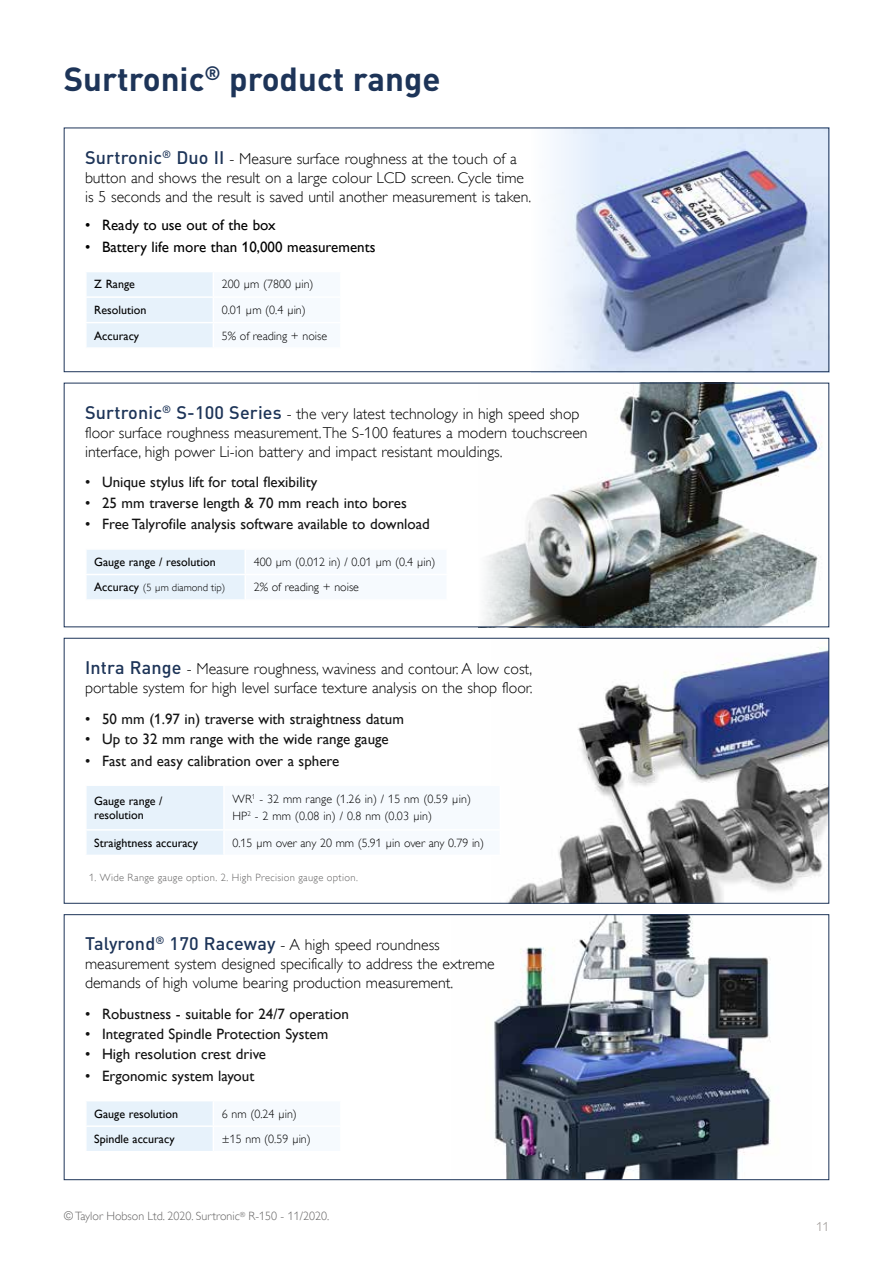
<style>
.page{position:relative;width:893px;height:1263px;background:#fff}
.page>*{position:absolute;margin:0;border:0;box-sizing:border-box;transform-origin:0 0}
.t1{font:700 33px "DIN";color:#1d3458}
.t2{font:300 15.75px/18.9px "Gill Alt One";color:#000}
.t3{font:300 15.75px "Gill Sans";color:#000}
.t4{font:15px "Gill Alt One";color:#131313}
.t5{font:15px "Gill Alt One";color:#000}
.t6{font:300 12.75px "Gill Alt One";color:#918c89}
.t7{font:300 12px/16.5px "Gill Alt One";color:#000}
.t8{font:12px/14.4px "Gill Alt One";color:#000}
.t9{font:300 12px "Gill Alt One";color:#646363}
.t10{font:300 10.5px "Gill Alt One";letter-spacing:.035em;color:#646363}
.t11{font:300 10.5px "Gill Alt One";color:#000}
.s1{font-family:"DIN";font-weight:500;font-size:18px;color:#1d3458}
.s2{font-family:"Gill Alt One"}
.s3{font-family:"Gill Sans"}
.s4{font-weight:400;font-size:12px}
</style>
<div class="page">
<img style="left:562px;top:385px;width:260px;height:240px">
<img style="left:603px;top:130px;width:224px;height:240px">
<img style="left:507px;top:647px;width:320px;height:255px">
<div style="left:64px;top:638px;width:765px;height:266px;border:1px solid #1d3458"></div>
<img style="left:494px;top:916px;width:277px;height:262px">
<div style="left:64px;top:914px;width:765px;height:266px;border:1px solid #1d3458"></div>
<div style="left:86px;top:786px;width:137px;height:69px;background:#e7f2fb"></div>
<svg style="left:86px;top:1101px;width:127px;height:50px;background:#e8f2fb"></svg>
<svg style="left:550px;top:130px;width:53px;height:240px;fill:#eaf2fc"></svg>
<svg style="left:483px;top:494px;width:79px;height:131px"></svg>
<div style="left:64px;top:128px;width:765px;height:244px;border:1px solid #1d3458"></div>
<div style="left:86px;top:272px;width:127px;height:75px;background:#e7f2fb"></div>
<div style="left:87px;top:550px;width:157px;height:49px;background:#e7f2fb"></div>
<hr style="left:85px;top:574px;width:160px;height:1px;background:#fff">
<h1 class="t1" style="left:64px;top:58px;width:378px">Surtronic<sup>®</sup> product range</h1>
<p class="t2" style="left:85px;top:149px;width:433px"><span class="s1">Surtronic</span><sup>®</sup> <span class="s1">Duo II</span> - Measure surface roughness at the touch of a</p>
<p class="t3" style="left:85px;top:165px;width:441px"><span class="s2">button and shows the result on a</span> large colour LCD screen. Cycle time</p>
<p class="t2" style="left:85px;top:187px;width:448px"><span class="s3">is</span> 5 seconds and the result is saved until another measurement is taken.</p>
<p class="t5" style="left:85px;top:216px;width:192px">• Ready to use out of the box</p>
<p class="t5" style="left:85px;top:238px;width:292px">• Battery life more than 10,000 measurements</p>
<p class="t8" style="left:94px;top:277px;width:42px">Z Range</p>
<p class="t7" style="left:222px;top:276px;width:93px">200 μ m (7800 μ in)</p>
<p class="t8" style="left:94px;top:303px;width:54px">Resolution</p>
<p class="t7" style="left:222px;top:302px;width:85px">0.01 μ m (0.4 μ in)</p>
<p class="t8" style="left:94px;top:328px;width:46px">Accuracy</p>
<p class="t7" style="left:222px;top:327px;width:107px">5% of reading + noise</p>
<p class="t2" style="left:85px;top:404px;width:504px"><span class="s1">Surtronic</span><sup>®</sup> <span class="s1">S-100 Series</span> - the very latest technology in high speed shop floor surface roughness measurement. The S-100 features a modern touchscreen interface, high power Li-ion battery and impact resistant mouldings.</p>
<p class="t4" style="left:85px;top:474px;width:234px">• Unique stylus lift for total flexibility</p>
<p class="t4" style="left:85px;top:494px;width:323px">• 25 mm traverse length &amp; 70 mm reach into bores</p>
<p class="t4" style="left:85px;top:516px;width:346px">• Free Talyrofile analysis software available to download</p>
<p class="t8" style="left:94px;top:554px;width:123px">Gauge range / resolution</p>
<p class="t7" style="left:254px;top:553px;width:183px">400 µm (0.012 in) / 0.01 µm (0.4 µin)</p>
<p class="t11" style="left:94px;top:582px;width:132px"><span class="s4">Accuracy</span> (5 µm diamond tip)</p>
<p class="t7" style="left:254px;top:579px;width:107px">2% of reading + noise</p>
<p class="t2" style="left:85px;top:659px;width:449px"><span class="s1">Intra Range</span> - Measure roughness, waviness and contour. A low cost, portable system for high level surface texture analysis on the shop floor.</p>
<p class="t4" style="left:85px;top:710px;width:320px">• 50 mm (1.97 in) traverse with straightness datum</p>
<p class="t4" style="left:85px;top:730px;width:305px">• Up to 32 mm range with the wide range gauge</p>
<p class="t4" style="left:85px;top:752px;width:256px">• Fast and easy calibration over a sphere</p>
<p class="t8" style="left:94px;top:793px;width:70px">Gauge range / resolution</p>
<p class="t7" style="left:232px;top:791px;width:240px">WR<sup>1</sup> - 32 mm range (1.26 in) / 15 nm (0.59 μ in)<br>HP<sup>2</sup> - 2 mm (0.08 in) / 0.8 nm (0.03 μ in)</p>
<p class="t8" style="left:94px;top:835px;width:105px">Straightness accuracy</p>
<p class="t7" style="left:232px;top:834px;width:253px">0.15 μ m over any 20 mm (5.91 μ in over any 0.79 in)</p>
<p class="t10" style="left:89px;top:871px;width:270px">1. Wide Range gauge option. 2. High Precision gauge option.</p>
<p class="t2" style="left:85px;top:936px;width:411px"><span class="s1">Talyrond</span><sup>®</sup> <span class="s1">170 Raceway</span> - A high speed roundness measurement system designed specifically to address the extreme demands of high volume bearing production measurement.</p>
<p class="t4" style="left:85px;top:1005px;width:265px">• Robustness - suitable for 24/7 operation</p>
<p class="t4" style="left:85px;top:1025px;width:245px">• Integrated Spindle Protection System</p>
<p class="t4" style="left:85px;top:1045px;width:183px">• High resolution crest drive</p>
<p class="t4" style="left:85px;top:1067px;width:171px">• Ergonomic system layout</p>
<p class="t8" style="left:94px;top:1106px;width:85px">Gauge resolution</p>
<p class="t7" style="left:222px;top:1105px;width:77px">6 nm (0.24 µin)</p>
<p class="t8" style="left:94px;top:1132px;width:82px">Spindle accuracy</p>
<p class="t7" style="left:222px;top:1131px;width:90px">±15 nm (0.59 µin)</p>
<p class="t9" style="left:64px;top:1209px;width:267px">© Taylor Hobson Ltd. 2020. Surtronic<sup>®</sup> R-150 - 11/2020.</p>
<p class="t6" style="left:816px;top:1220px;width:14px">11</p>
</div>
